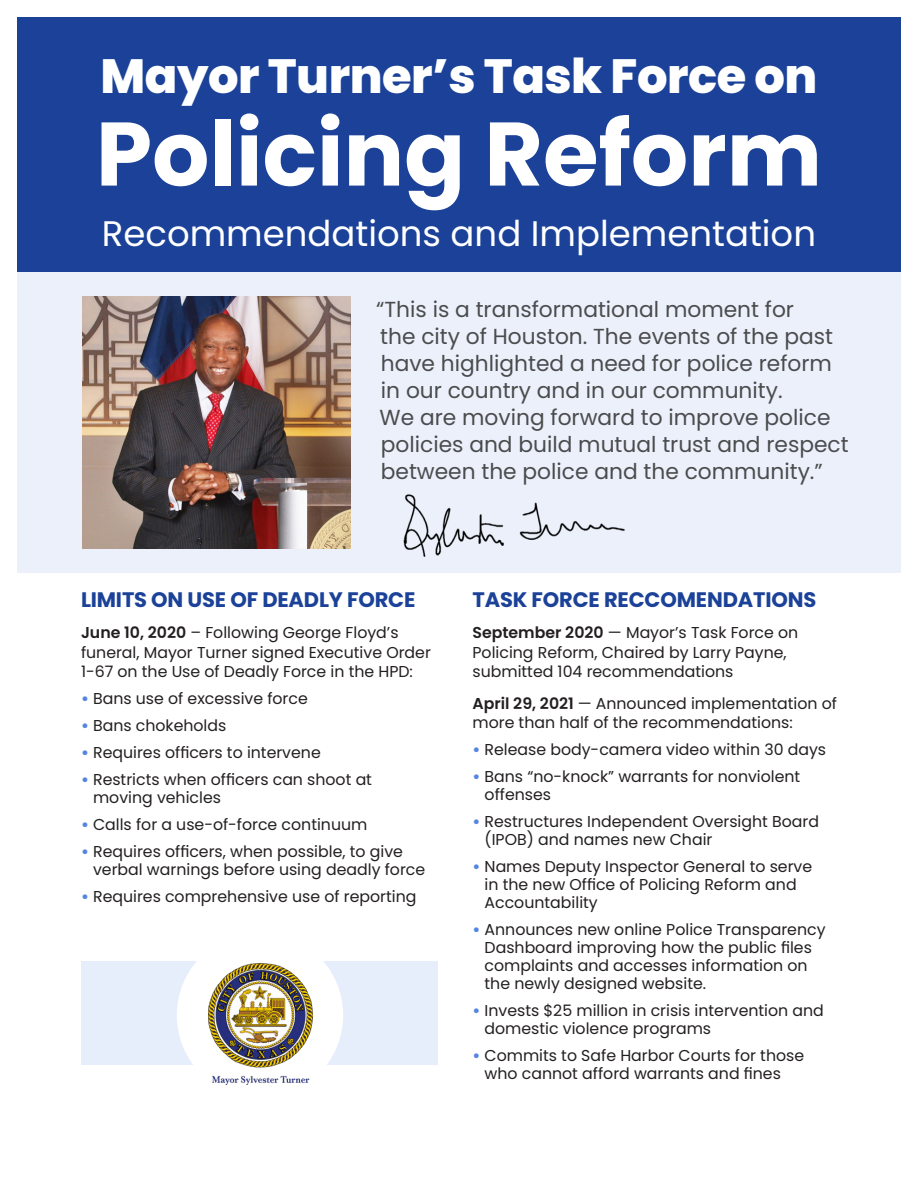
<style>
.page{position:relative;width:918px;height:1188px;background:#fff}
.page>*{position:absolute;margin:0;border:0;box-sizing:border-box;transform-origin:0 0}
.t1{font:700 90px "Poppins";color:#fff}
.t2{font:800 48px "Poppins";letter-spacing:-.01em;color:#fff}
.t3{font:35.55px "Poppins";color:#fff}
.Lead-in{font:21.75px/27px "Poppins";color:#4b4c4d}
.t4{font:700 21px "Poppins";letter-spacing:-.01em;color:#1b4298}
.Bullet_list{font:15.75px/18px "Poppins";color:#231f20}
.s1{font-weight:600}
.s2{font-weight:700;color:#5585e2}
</style>
<div class="page">
<div style="left:17px;top:270px;width:884px;height:302px;background:#ebf0fb"></div>
<div style="left:17px;top:17px;width:884px;height:255px;background:#1b4298"></div>
<img style="left:82px;top:296px;width:269px;height:252px">
<div style="left:81px;top:961px;width:356px;height:104px;background:#e6edfb"></div>
<div style="left:177px;top:932px;width:166px;height:166px;background:#fff;border-radius:50%"></div>
<img style="left:208px;top:963px;width:104px;height:121px">
<img style="left:403px;top:494px;width:222px;height:63px">
<p class="t2" style="left:101px;top:48px;width:718px">Mayor Turner’s Task Force on</p>
<p class="t1" style="left:96px;top:102px;width:728px">Policing Reform</p>
<p class="t3" style="left:102px;top:213px;width:716px">Recommendations and Implementation</p>
<p class="Lead-in" style="left:376px;top:296px;width:474px">“This is a transformational moment for<br>the city of Houston. The events of the past have highlighted a need for police reform in our country and in our community.<br>We are moving forward to improve police policies and build mutual trust and respect between the police and the community.”</p>
<p class="t4" style="left:81px;top:587px;width:336px">LIMITS ON USE OF DEADLY FORCE</p>
<p class="Bullet_list" style="left:81px;top:623px;width:351px;line-height:19.5px"><span class="s1">June 10, 2020</span> – Following George Floyd’s funeral, Mayor Turner signed Executive Order<br>1-67 on the Use of Deadly Force in the HPD:</p>
<p class="Bullet_list" style="left:81px;top:690px;width:228px"><span class="s2">•</span> Bans use of excessive force</p>
<p class="Bullet_list" style="left:81px;top:717px;width:147px"><span class="s2">•</span> Bans chokeholds</p>
<p class="Bullet_list" style="left:81px;top:744px;width:241px"><span class="s2">•</span> Requires officers to intervene</p>
<p class="Bullet_list" style="left:93px;top:771px;width:280px;text-indent:-12px"><span class="s2">•</span> Restricts when officers can shoot at moving vehicles</p>
<p class="Bullet_list" style="left:81px;top:816px;width:288px"><span class="s2">•</span> Calls for a use-of-force continuum</p>
<p class="Bullet_list" style="left:93px;top:843px;width:334px;text-indent:-12px"><span class="s2">•</span> Requires officers, when possible, to give verbal warnings before using deadly force</p>
<p class="Bullet_list" style="left:81px;top:888px;width:337px"><span class="s2">•</span> Requires comprehensive use of reporting</p>
<p class="t4" style="left:472px;top:587px;width:345px">TASK FORCE RECCOMENDATIONS</p>
<p class="Bullet_list" style="left:472px;top:623px;width:327px;line-height:19.5px"><span class="s1">September 2020</span> — Mayor’s Task Force on<br>Policing Reform, Chaired by Larry Payne, submitted 104 recommendations</p>
<p class="Bullet_list" style="left:472px;top:694px;width:366px;line-height:19.5px"><span class="s1">April 29, 2021</span> — Announced implementation of more than half of the recommendations:</p>
<p class="Bullet_list" style="left:472px;top:741px;width:355px"><span class="s2">•</span> Release body-camera video within 30 days</p>
<p class="Bullet_list" style="left:485px;top:768px;width:317px;text-indent:-12px"><span class="s2">•</span> Bans “no-knock” warrants for nonviolent offenses</p>
<p class="Bullet_list" style="left:485px;top:813px;width:336px;text-indent:-12px"><span class="s2">•</span> Restructures Independent Oversight Board (IPOB) and names new Chair</p>
<p class="Bullet_list" style="left:485px;top:858px;width:329px;text-indent:-12px"><span class="s2">•</span> Names Deputy Inspector General to serve in the new Office of Policing Reform and<br>Accountability</p>
<p class="Bullet_list" style="left:485px;top:921px;width:342px;text-indent:-12px"><span class="s2">•</span> Announces new online Police Transparency Dashboard improving how the public files complaints and accesses information on the newly designed website.</p>
<p class="Bullet_list" style="left:485px;top:1002px;width:341px;text-indent:-12px"><span class="s2">•</span> Invests $25 million in crisis intervention and domestic violence programs</p>
<p class="Bullet_list" style="left:485px;top:1047px;width:321px;text-indent:-12px"><span class="s2">•</span> Commits to Safe Harbor Courts for those who cannot afford warrants and fines</p>
</div>
